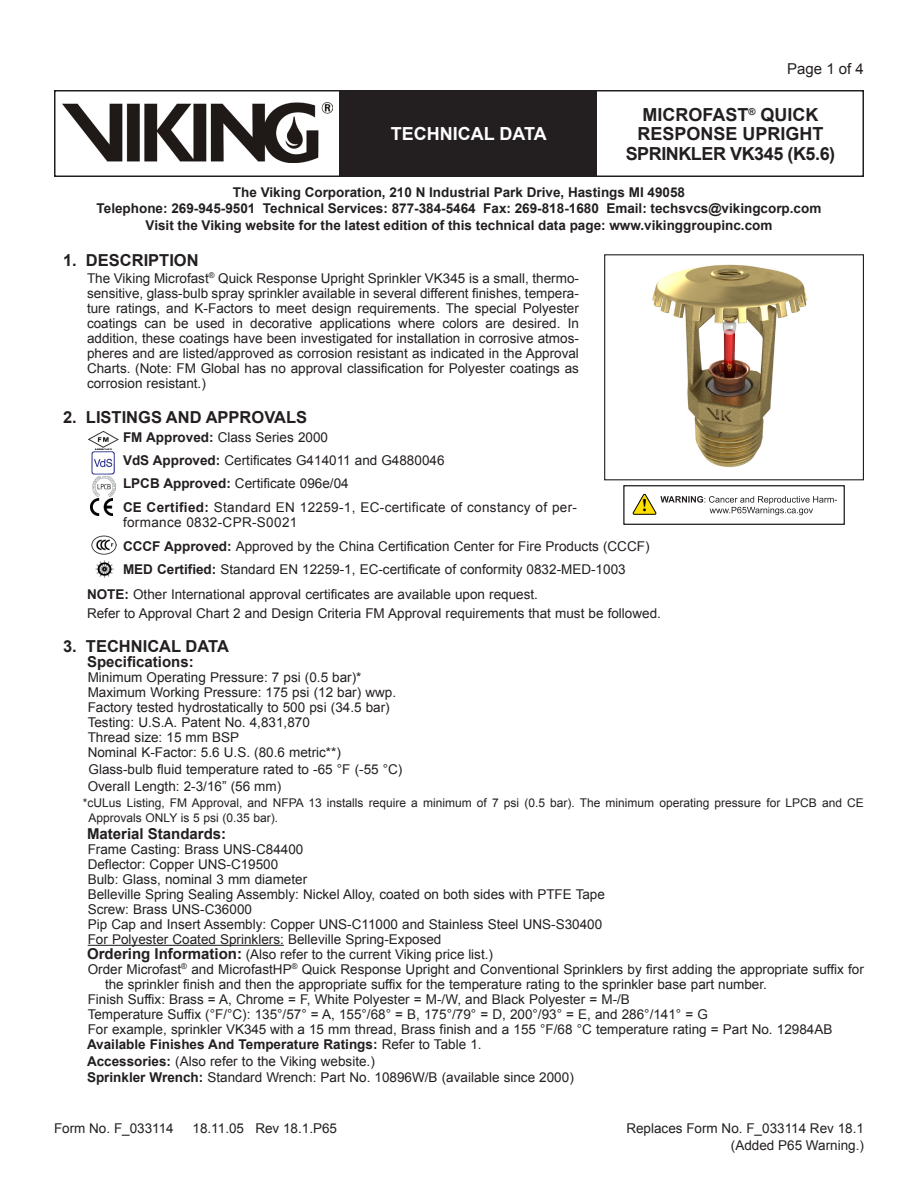
<style>
.page{position:relative;width:918px;height:1188px;background:#fff}
.page>*{position:absolute;margin:0;border:0;box-sizing:border-box;transform-origin:0 0}
.t1{font:700 18px/19.5px "Arial";color:#231f20;text-align:center}
.t2{font:700 18px "Arial";color:#fff}
.Heading{font:700 16.5px "Arial";color:#231f20}
.Heading_2{font:700 15px "Arial";color:#231f20}
.t3{font:15px "Arial";color:#231f20}
.Technical_Data{font:13.5px/15px "Arial";color:#231f20}
.Body_Text{font:13.5px/15px "Arial";color:#231f20;text-align:justify}
.Body_Text-2{font:700 13.5px/16.2px "Arial";color:#231f20;text-align:center}
.Approval_Text{font:13.5px "Arial";color:#231f20}
.Approval_Text-2{font:13.5px/15.8px "Arial";letter-spacing:.025em;color:#231f20}
.Heading_2-2{font:13.5px "Arial";color:#231f20}
.Right_Date{font:13.5px/16.2px "Arial";color:#231f20;text-align:right}
.Asterisk_2{font:13.5px "Arial";color:#231f20}
.Asterisk_2-2{font:12px/15px "Arial";color:#231f20}
.s1{font-weight:700}
.s2{font-weight:700;font-size:15px}
.s3{font-weight:400}
</style>
<div class="page">
<div style="left:54px;top:90px;width:810px;height:87px;border:2px solid #231f20"></div>
<div style="left:340px;top:91px;width:257px;height:85px;background:#231f20"></div>
<img style="left:63px;top:102px;width:269px;height:60px">
<hr style="left:88px;top:945px;width:196px;height:1px;background:#231f20">
<div style="left:604px;top:254px;width:260px;height:226px;border:1px solid #231f20"></div>
<img style="left:652px;top:264px;width:156px;height:204px">
<img style="left:88px;top:431px;width:31px;height:19px">
<img style="left:93px;top:476px;width:23px;height:21px">
<img style="left:91px;top:498px;width:22px;height:18px">
<img style="left:91px;top:451px;width:24px;height:24px">
<img style="left:92px;top:535px;width:25px;height:20px">
<img style="left:95px;top:560px;width:18px;height:18px">
<svg style="left:632px;top:493px;width:205px;height:22px"></svg>
<h1 class="t2" style="left:391px;top:121px;width:157px">TECHNICAL DATA</h1>
<p class="t3" style="left:787px;top:59px;width:78px">Page 1 of 4</p>
<h1 class="t1" style="left:626px;top:105px;width:211px">MICROFAST<sup>®</sup> QUICK<br>RESPONSE UPRIGHT<br>SPRINKLER VK345 (K5.6)</h1>
<p class="Body_Text-2" style="left:97px;top:185px;width:726px">The Viking Corporation, 210 N Industrial Park Drive, Hastings MI 49058<br>Telephone: 269-945-9501 Technical Services: 877-384-5464 Fax: 269-818-1680 Email: techsvcs@vikingcorp.com<br>Visit the Viking website for the latest edition of this technical data page: www.vikinggroupinc.com</p>
<p class="Heading" style="left:63px;top:249px;width:137px">1. DESCRIPTION</p>
<p class="Body_Text" style="left:87px;top:271px;width:493px">The Viking Microfast<sup>®</sup> Quick Response Upright Sprinkler VK345 is a small, thermo&shy;sensitive, glass-bulb spray sprinkler available in several different finishes, tempera&shy;ture ratings, and K-Factors to meet design requirements. The special Polyester coatings can be used in decorative applications where colors are desired. In addition, these coatings have been investigated for installation in corrosive atmos&shy;pheres and are listed/approved as corrosion resistant as indicated in the Approval Charts. (Note: FM Global has no approval classification for Polyester coatings as corrosion resistant.)</p>
<p class="Heading" style="left:63px;top:406px;width:246px">2. LISTINGS AND APPROVALS</p>
<p class="Approval_Text" style="left:123px;top:428px;width:207px"><span class="s1">FM Approved:</span> Class Series 2000</p>
<p class="Approval_Text" style="left:123px;top:452px;width:323px"><span class="s1">VdS Approved:</span> Certificates G414011 and G4880046</p>
<p class="Approval_Text" style="left:123px;top:475px;width:227px"><span class="s1">LPCB Approved:</span> Certificate 096e/04</p>
<p class="Approval_Text-2" style="left:123px;top:499px;width:456px"><span class="s1">CE Certified:</span> Standard EN 12259-1, EC-certificate of constancy of per&shy;formance 0832-CPR-S0021</p>
<p class="Approval_Text" style="left:123px;top:538px;width:528px"><span class="s1">CCCF Approved:</span> Approved by the China Certification Center for Fire Products (CCCF)</p>
<p class="Technical_Data" style="left:123px;top:562px;width:504px"><span class="s1">MED Certified:</span> Standard EN 12259-1, EC-certificate of conformity 0832-MED-1003</p>
<p class="Body_Text" style="left:87px;top:587px;width:452px"><span class="s1">NOTE:</span> Other International approval certificates are available upon request.</p>
<p class="Body_Text" style="left:87px;top:605px;width:576px">Refer to Approval Chart 2 and Design Criteria FM Approval requirements that must be followed.</p>
<p class="Heading" style="left:63px;top:636px;width:167px">3. TECHNICAL DATA</p>
<p class="Heading_2" style="left:87px;top:652px;width:108px">Specifications:</p>
<p class="Technical_Data" style="left:88px;top:670px;width:275px">Minimum Operating Pressure: 7 psi (0.5 bar)*</p>
<p class="Technical_Data" style="left:88px;top:685px;width:310px">Maximum Working Pressure: 175 psi (12 bar) wwp.</p>
<p class="Technical_Data" style="left:88px;top:700px;width:304px">Factory tested hydrostatically to 500 psi (34.5 bar)</p>
<p class="Technical_Data" style="left:88px;top:715px;width:224px">Testing: U.S.A. Patent No. 4,831,870</p>
<p class="Technical_Data" style="left:88px;top:730px;width:153px">Thread size: 15 mm BSP</p>
<p class="Technical_Data" style="left:88px;top:745px;width:255px">Nominal K-Factor: 5.6 U.S. (80.6 metric**)</p>
<p class="Asterisk_2" style="left:89px;top:760px;width:315px">Glass-bulb fluid temperature rated to -65 °F (-55 °C)</p>
<p class="Technical_Data" style="left:88px;top:779px;width:195px">Overall Length: 2-3/16” (56 mm)</p>
<p class="Asterisk_2-2" style="left:89px;top:796px;width:777px;text-indent:-6px">*cULus Listing, FM Approval, and NFPA 13 installs require a minimum of 7 psi (0.5 bar). The minimum operating pressure for LPCB and CE<br>Approvals ONLY is 5 psi (0.35 bar).</p>
<p class="Heading_2" style="left:87px;top:824px;width:141px">Material Standards:</p>
<p class="Technical_Data" style="left:88px;top:842px;width:217px">Frame Casting: Brass UNS-C84400</p>
<p class="Technical_Data" style="left:88px;top:857px;width:192px">Deflector: Copper UNS-C19500</p>
<p class="Technical_Data" style="left:88px;top:872px;width:221px">Bulb: Glass, nominal 3 mm diameter</p>
<p class="Technical_Data" style="left:88px;top:887px;width:519px">Belleville Spring Sealing Assembly: Nickel Alloy, coated on both sides with PTFE Tape</p>
<p class="Technical_Data" style="left:88px;top:902px;width:166px">Screw: Brass UNS-C36000</p>
<p class="Technical_Data" style="left:88px;top:917px;width:516px">Pip Cap and Insert Assembly: Copper UNS-C11000 and Stainless Steel UNS-S30400</p>
<p class="Technical_Data" style="left:88px;top:932px;width:355px">For Polyester Coated Sprinklers: Belleville Spring-Exposed</p>
<p class="Heading_2-2" style="left:87px;top:945px;width:408px"><span class="s2">Ordering Information:</span> (Also refer to the current Viking price list.)</p>
<p class="Technical_Data" style="left:105px;top:962px;width:760px;text-indent:-17px">Order Microfast<sup>®</sup> and MicrofastHP<sup>®</sup> Quick Response Upright and Conventional Sprinklers by first adding the appropriate suffix for the sprinkler finish and then the appropriate suffix for the temperature rating to the sprinkler base part number.</p>
<p class="Technical_Data" style="left:88px;top:992px;width:544px">Finish Suffix: Brass = A, Chrome = F, White Polyester = M-/W, and Black Polyester = M-/B</p>
<p class="Technical_Data" style="left:88px;top:1007px;width:622px">Temperature Suffix (°F/°C): 135°/57° = A, 155°/68° = B, 175°/79° = D, 200°/93° = E, and 286°/141° = G</p>
<p class="Technical_Data" style="left:88px;top:1022px;width:746px">For example, sprinkler VK345 with a 15 mm thread, Brass finish and a 155 °F/68 °C temperature rating = Part No. 12984AB</p>
<p class="Body_Text-2" style="left:87px;top:1037px;width:396px">Available Finishes And Temperature Ratings: <span class="s3">Refer to Table 1.</span></p>
<p class="Body_Text" style="left:87px;top:1054px;width:289px"><span class="s1">Accessories:</span> (Also refer to the Viking website.)</p>
<p class="Body_Text" style="left:87px;top:1070px;width:488px"><span class="s1">Sprinkler Wrench:</span> Standard Wrench: Part No. 10896W/B (available since 2000)</p>
<p class="Right_Date" style="left:626px;top:1121px;width:239px">Replaces Form No. F_033114 Rev 18.1 (Added P65 Warning.)</p>
<p class="Body_Text" style="left:54px;top:1121px;width:121px">Form No. F_033114</p>
<p class="Body_Text" style="left:193px;top:1121px;width:146px">18.11.05 Rev 18.1.P65</p>
</div>
